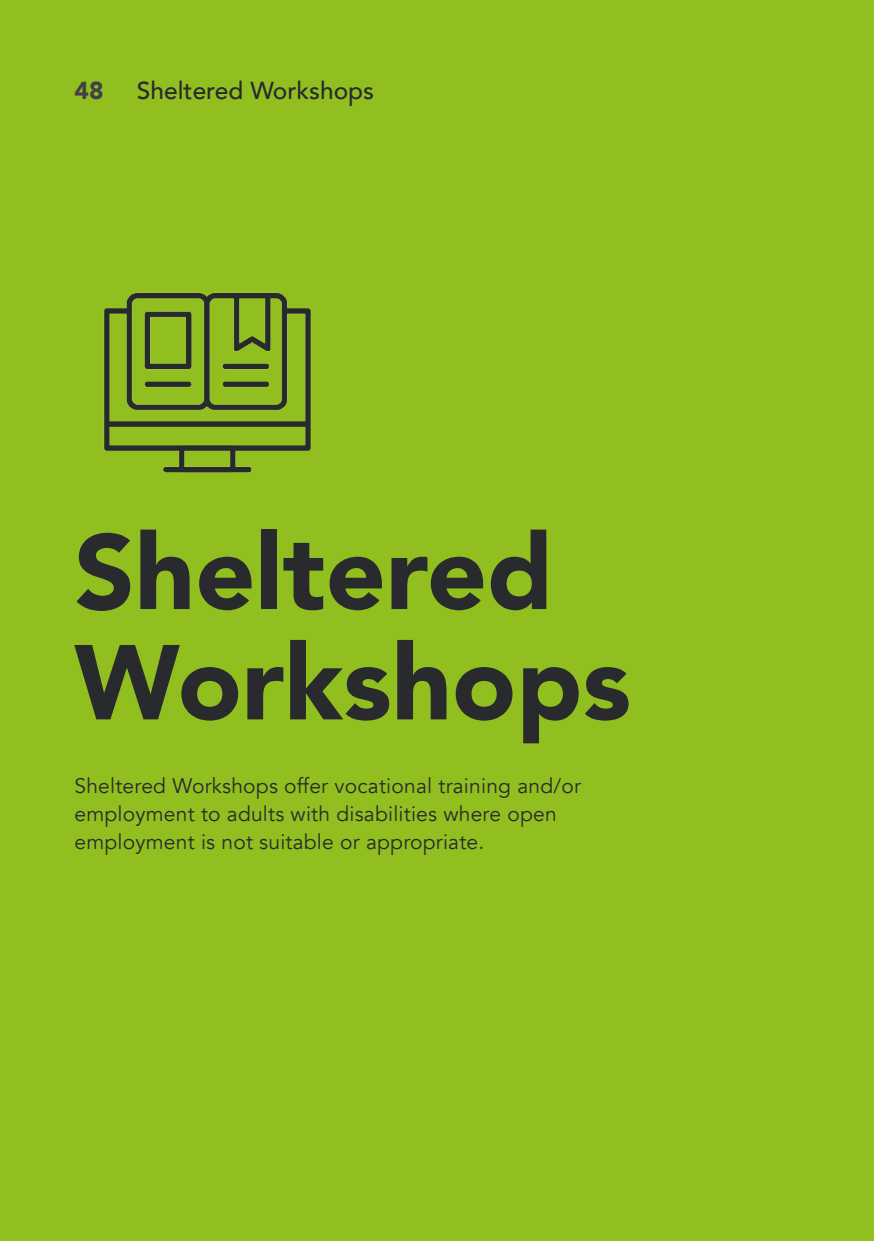
<style>
.page{position:relative;width:874px;height:1241px;background:#fff}
.page>*{position:absolute;margin:0;border:0;box-sizing:border-box;transform-origin:0 0}
.Header_2{font:900 105px "Avenir";color:#282a2d}
.Light{font:500 24.5px "Avenir";color:#282a2d}
.t1{font:900 24.5px "Avenir";color:#424047}
.Paragraph_2{font:21px "Avenir";letter-spacing:.01em;color:#282a2d}
</style>
<div class="page">
<div style="left:0;top:0;width:873px;height:1240px;background:#91bf1f"></div>
<img style="left:78px;top:255px;width:258px;height:254px">
<p class="t1" style="left:74px;top:69px;width:31px">48</p>
<p class="Light" style="left:137px;top:69px;width:239px">Sheltered Workshops</p>
<p class="Header_2" style="left:74px;top:482px;width:480px">Sheltered</p>
<p class="Header_2" style="left:74px;top:592px;width:557px">Workshops</p>
<p class="Paragraph_2" style="left:74px;top:773px;width:508px">Sheltered Workshops offer vocational training and/or</p>
<p class="Paragraph_2" style="left:74px;top:801px;width:483px">employment to adults with disabilities where open</p>
<p class="Paragraph_2" style="left:74px;top:829px;width:411px">employment is not suitable or appropriate.</p>
</div>
